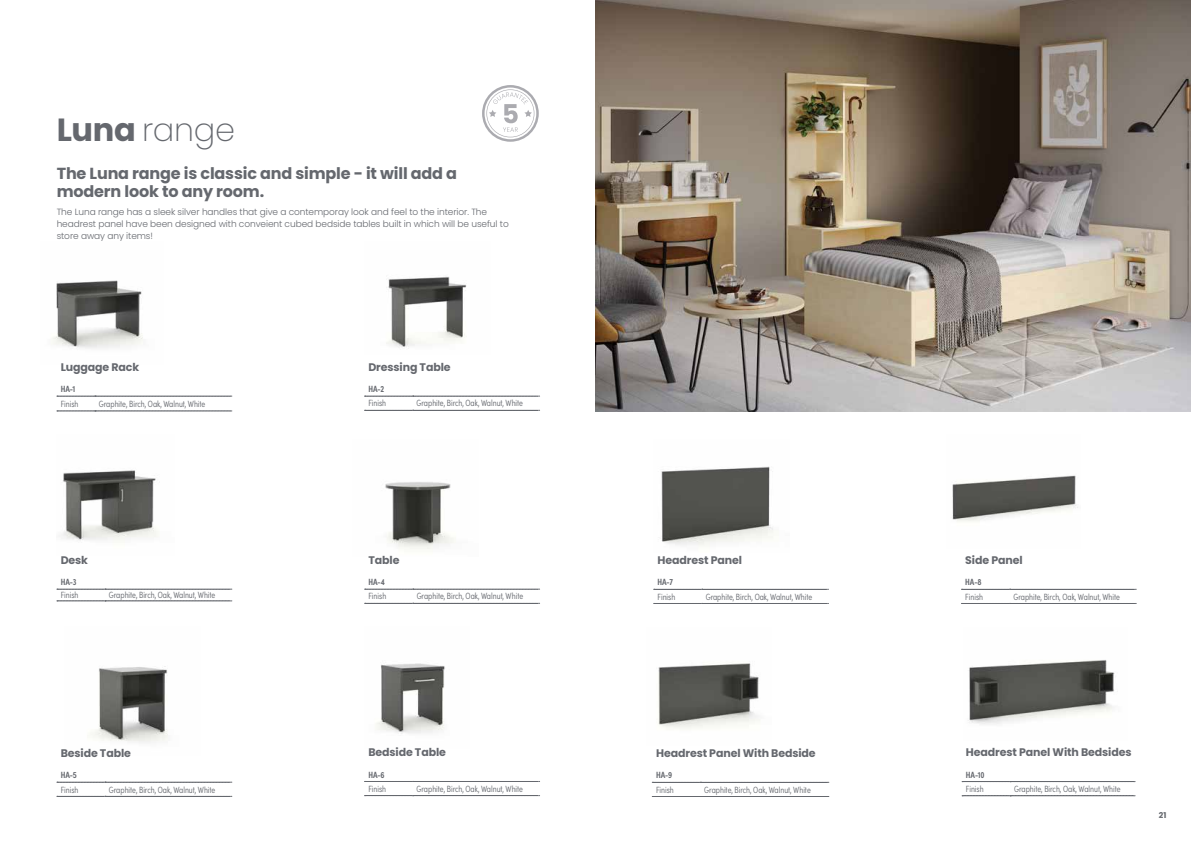
<style>
.page{position:relative;width:1191px;height:842px;background:#fff}
.page>*{position:absolute;margin:0;border:0;box-sizing:border-box;transform-origin:0 0}
.t1{font:200 32px "Poppins";letter-spacing:-.01em;color:#65686e}
.t2{font:700 16px/18px "Poppins";letter-spacing:-.01em;color:#65686e}
.t3{font:700 11px "Poppins";letter-spacing:-.01em;color:#65686e}
.t4{font:300 9px "Sofia Pro Condensed";color:#65686e}
.t5{font:300 9px/12px "Poppins";letter-spacing:-.01em;color:#65686e}
.t6{font:600 9px "Sofia Pro Condensed";letter-spacing:-.01em;color:#65686e}
.t7{font:700 8px "Poppins";color:#65686e}
.s1{font-weight:700}
</style>
<div class="page">
<img style="left:52px;top:280px;width:91px;height:69px">
<svg style="left:57px;top:396px;width:175px;height:1px"></svg>
<svg style="left:57px;top:411px;width:175px;height:1px"></svg>
<svg style="left:482px;top:85px;width:57px;height:57px"></svg>
<img style="left:386px;top:276px;width:81px;height:73px">
<svg style="left:364px;top:396px;width:175px;height:1px"></svg>
<svg style="left:364px;top:410px;width:175px;height:1px"></svg>
<img style="left:61px;top:470px;width:97px;height:71px">
<svg style="left:57px;top:589px;width:175px;height:1px"></svg>
<svg style="left:57px;top:601px;width:175px;height:1px"></svg>
<img style="left:385px;top:482px;width:69px;height:67px">
<svg style="left:364px;top:589px;width:175px;height:1px"></svg>
<svg style="left:364px;top:603px;width:175px;height:1px"></svg>
<img style="left:90px;top:666px;width:78px;height:77px">
<svg style="left:57px;top:782px;width:175px;height:1px"></svg>
<svg style="left:57px;top:796px;width:175px;height:1px"></svg>
<img style="left:376px;top:663px;width:69px;height:71px">
<svg style="left:364px;top:781px;width:175px;height:1px"></svg>
<svg style="left:364px;top:795px;width:175px;height:1px"></svg>
<svg style="left:653px;top:589px;width:175px;height:1px"></svg>
<svg style="left:653px;top:603px;width:175px;height:1px"></svg>
<img style="left:661px;top:466px;width:113px;height:80px">
<img style="left:952px;top:475px;width:126px;height:47px">
<svg style="left:961px;top:589px;width:175px;height:1px"></svg>
<svg style="left:961px;top:603px;width:175px;height:1px"></svg>
<img style="left:658px;top:663px;width:102px;height:66px">
<svg style="left:652px;top:782px;width:177px;height:1px"></svg>
<svg style="left:652px;top:796px;width:177px;height:1px"></svg>
<img style="left:968px;top:660px;width:147px;height:64px">
<svg style="left:962px;top:781px;width:173px;height:1px"></svg>
<svg style="left:962px;top:796px;width:173px;height:1px"></svg>
<img style="left:595px;top:0;width:596px;height:411px">
<h1 class="t1" style="left:57px;top:111px;width:180px"><span class="s1">Luna</span> range</h1>
<h2 class="t2" style="left:57px;top:165px;width:402px">The Luna range is classic and simple - it will add a modern look to any room.</h2>
<p class="t5" style="left:57px;top:206px;width:453px">The Luna range has a sleek silver handles that give a contemporay look and feel to the interior. The headrest panel have been designed with conveient cubed bedside tables built in which will be useful to store away any items!</p>
<p class="t3" style="left:61px;top:361px;width:80px">Luggage Rack</p>
<p class="t6" style="left:61px;top:382px;width:16px">HA-1</p>
<p class="t4" style="left:61px;top:397px;width:19px">Finish</p>
<p class="t4" style="left:99px;top:397px;width:108px">Graphite, Birch, Oak, Walnut, White</p>
<p class="t3" style="left:61px;top:554px;width:29px">Desk</p>
<p class="t6" style="left:61px;top:575px;width:17px">HA-3</p>
<p class="t4" style="left:61px;top:589px;width:19px">Finish</p>
<p class="t4" style="left:109px;top:589px;width:108px">Graphite, Birch, Oak, Walnut, White</p>
<p class="t3" style="left:61px;top:747px;width:72px">Beside Table</p>
<p class="t6" style="left:61px;top:768px;width:18px">HA-5</p>
<p class="t4" style="left:61px;top:783px;width:19px">Finish</p>
<p class="t4" style="left:109px;top:783px;width:108px">Graphite, Birch, Oak, Walnut, White</p>
<p class="t3" style="left:368px;top:361px;width:84px">Dressing Table</p>
<p class="t6" style="left:368px;top:382px;width:17px">HA-2</p>
<p class="t4" style="left:368px;top:397px;width:19px">Finish</p>
<p class="t4" style="left:416px;top:397px;width:108px">Graphite, Birch, Oak, Walnut, White</p>
<p class="t3" style="left:368px;top:554px;width:33px">Table</p>
<p class="t6" style="left:368px;top:575px;width:18px">HA-4</p>
<p class="t4" style="left:368px;top:590px;width:19px">Finish</p>
<p class="t4" style="left:417px;top:590px;width:108px">Graphite, Birch, Oak, Walnut, White</p>
<p class="t3" style="left:368px;top:746px;width:79px">Bedside Table</p>
<p class="t6" style="left:368px;top:768px;width:18px">HA-6</p>
<p class="t4" style="left:368px;top:782px;width:19px">Finish</p>
<p class="t4" style="left:416px;top:782px;width:108px">Graphite, Birch, Oak, Walnut, White</p>
<p class="t3" style="left:657px;top:554px;width:86px">Headrest Panel</p>
<p class="t6" style="left:657px;top:575px;width:17px">HA-7</p>
<p class="t4" style="left:657px;top:590px;width:19px">Finish</p>
<p class="t4" style="left:705px;top:590px;width:108px">Graphite, Birch, Oak, Walnut, White</p>
<p class="t3" style="left:656px;top:747px;width:161px">Headrest Panel With Bedside</p>
<p class="t6" style="left:656px;top:768px;width:18px">HA-9</p>
<p class="t4" style="left:656px;top:783px;width:19px">Finish</p>
<p class="t4" style="left:704px;top:783px;width:108px">Graphite, Birch, Oak, Walnut, White</p>
<p class="t3" style="left:965px;top:554px;width:59px">Side Panel</p>
<p class="t6" style="left:965px;top:575px;width:18px">HA-8</p>
<p class="t4" style="left:965px;top:590px;width:19px">Finish</p>
<p class="t4" style="left:1013px;top:590px;width:108px">Graphite, Birch, Oak, Walnut, White</p>
<p class="t3" style="left:966px;top:746px;width:167px">Headrest Panel With Bedsides</p>
<p class="t6" style="left:966px;top:768px;width:20px">HA-10</p>
<p class="t4" style="left:966px;top:782px;width:19px">Finish</p>
<p class="t4" style="left:1014px;top:782px;width:108px">Graphite, Birch, Oak, Walnut, White</p>
<p class="t7" style="left:1158px;top:810px;width:9px">21</p>
</div>
